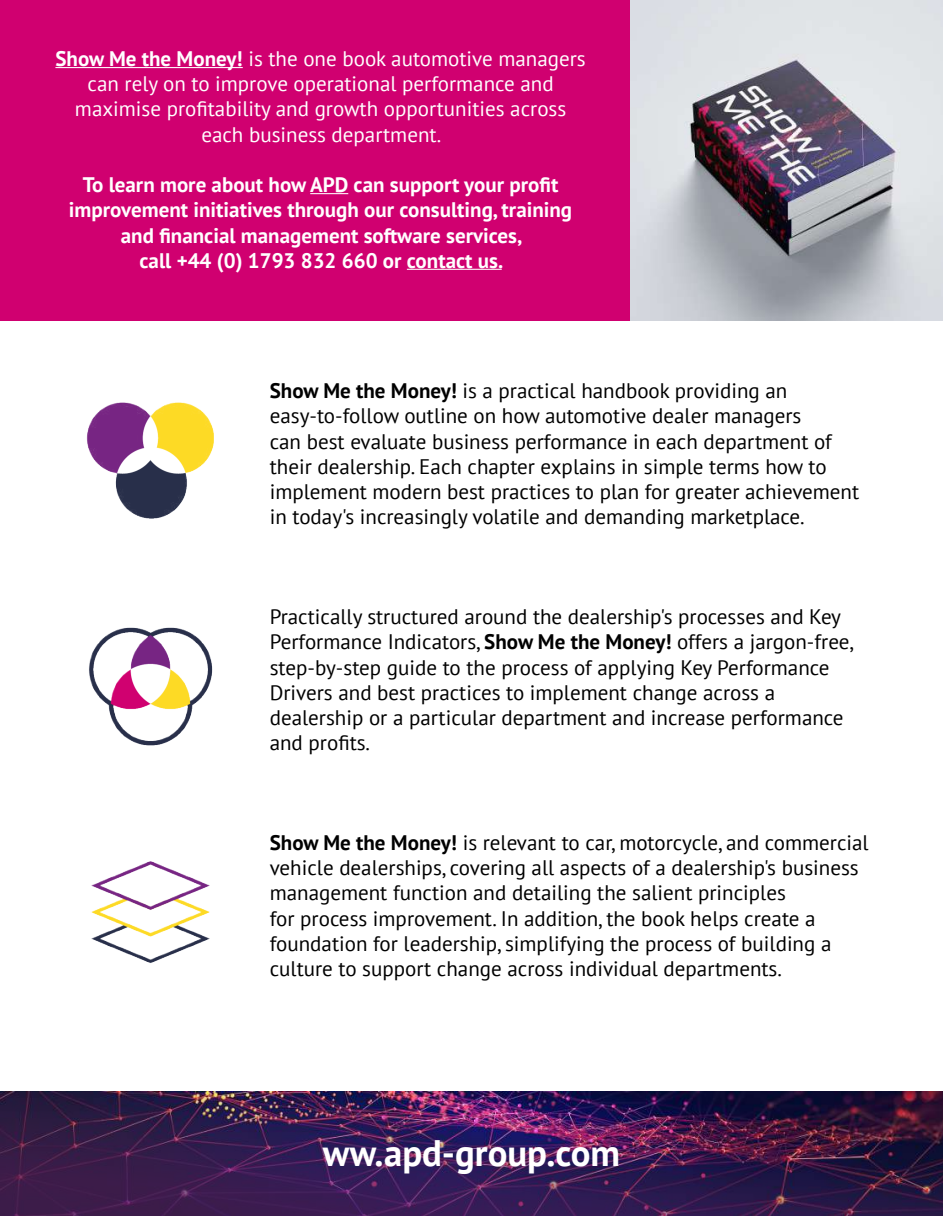
<style>
.page{position:relative;width:943px;height:1216px;background:#fff}
.page>*{position:absolute;margin:0;border:0;box-sizing:border-box;transform-origin:0 0}
.t1{font:700 36.75px "PT Sans";color:#fff}
.t2{font:21px/25.2px "PT Sans";color:#000}
.t3{font:700 21px/25.2px "PT Sans";color:#fff;text-align:center}
.t4{font:21px/25.2px "PT Sans";color:#fff;text-align:center}
.s1{font-weight:700}
</style>
<div class="page">
<div style="left:0;top:0;width:633px;height:320px;background:#d00070"></div>
<img style="left:86px;top:402px;width:128px;height:561px">
<hr style="left:55px;top:67px;width:188px;height:1px;background:#fff">
<hr style="left:310px;top:193px;width:38px;height:1px;background:#fff">
<hr style="left:407px;top:269px;width:94px;height:1px;background:#fff">
<img style="left:630px;top:0;width:313px;height:320px">
<img style="left:0;top:1091px;width:943px;height:124px">
<p class="t4" style="left:55px;top:46px;width:532px"><span class="s1">Show Me the Money!</span> is the one book automotive managers can rely on to improve operational performance and maximise profitability and growth opportunities across each business department.</p>
<p class="t3" style="left:69px;top:172px;width:504px">To learn more about how APD can support your profit improvement initiatives through our consulting, training and financial management software services,<br>call +44 (0) 1793 832 660 or contact us.</p>
<p class="t2" style="left:270px;top:378px;width:591px"><span class="s1">Show Me the Money!</span> is a practical handbook providing an easy-to-follow outline on how automotive dealer managers<br>can best evaluate business performance in each department of their dealership. Each chapter explains in simple terms how to implement modern best practices to plan for greater achievement in today's increasingly volatile and demanding marketplace.</p>
<p class="t2" style="left:270px;top:603px;width:585px">Practically structured around the dealership's processes and Key Performance Indicators, <span class="s1">Show Me the Money!</span> offers a jargon-free, step-by-step guide to the process of applying Key Performance Drivers and best practices to implement change across a dealership or a particular department and increase performance and profits.</p>
<p class="t2" style="left:270px;top:829px;width:600px"><span class="s1">Show Me the Money!</span> is relevant to car, motorcycle, and commercial vehicle dealerships, covering all aspects of a dealership's business management function and detailing the salient principles<br>for process improvement. In addition, the book helps create a foundation for leadership, simplifying the process of building a culture to support change across individual departments.</p>
<h1 class="t1" style="left:323px;top:1128px;width:299px">ww.apd-group.com</h1>
</div>
